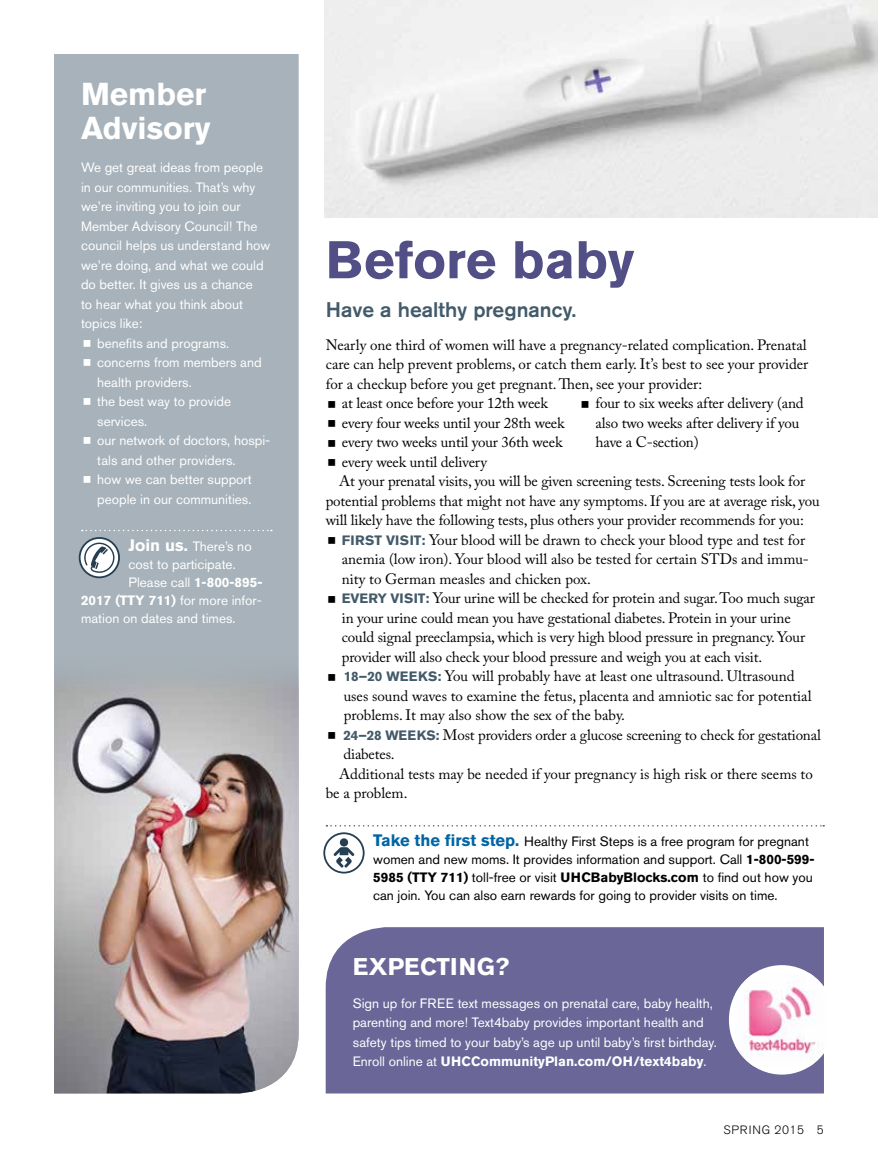
<style>
.page{position:relative;width:878px;height:1161px;background:#fff}
.page>*{position:absolute;margin:0;border:0;box-sizing:border-box;transform-origin:0 0}
.t1{font:700 52.5px "Akzidenz Grotesk BE";color:#524e86}
.t2{font:700 31.5px/34.5px "Akzidenz Grotesk BE";color:#fff}
.t3{font:700 24px "Akzidenz Grotesk BE";letter-spacing:.02em;color:#fff}
.t4{font:500 21px "Akzidenz Grotesk BE";color:#425a69}
.t5{font:15px/19.5px "Adobe Caslon Pro";letter-spacing:-.01em;color:#000}
.t6{font:13.5px/19.5px "Akzidenz Grotesk BE";color:#fff}
.t7{font:13.5px/18px "Akzidenz Grotesk BE";color:#000}
.t8{font:300 12px "Akzidenz Grotesk BE";letter-spacing:.07em;color:#000}
.s1{font-weight:700;font-size:16.5px}
.s2{font-weight:700}
.s3{font-family:"Akzidenz Grotesk BE";font-weight:700;font-size:13.5px;color:#425a69}
.s4{font-weight:700;font-size:16.5px;color:#0065a4}
</style>
<div class="page">
<img style="left:324px;top:0;width:554px;height:218px">
<div style="left:326px;top:927px;width:498px;height:167px;background:#6a6698"></div>
<div style="left:54px;top:54px;width:244px;height:596px;background:#a7b2ba"></div>
<img style="left:54px;top:650px;width:244px;height:444px">
<svg style="left:323px;top:825px;width:501px;height:49px"></svg>
<svg style="left:82px;top:530px;width:190px;height:1px"></svg>
<svg style="left:79px;top:537px;width:41px;height:41px"></svg>
<div style="left:728px;top:965px;width:106px;height:110px;background:#fff;border-radius:50%"></div>
<img style="left:735px;top:973px;width:89px;height:93px">
<svg style="left:84px;top:340px;width:6px;height:7px"></svg>
<svg style="left:84px;top:359px;width:6px;height:7px"></svg>
<svg style="left:84px;top:398px;width:6px;height:7px"></svg>
<svg style="left:84px;top:437px;width:6px;height:7px"></svg>
<svg style="left:84px;top:476px;width:6px;height:7px"></svg>
<h2 class="t2" style="left:81px;top:76px;width:131px">Member<br>Advisory</h2>
<p class="t6" style="left:81px;top:158px;width:183px">We get great ideas from people</p>
<p class="t6" style="left:81px;top:177px;width:176px">in our communities. That’s why</p>
<p class="t6" style="left:81px;top:197px;width:161px">we’re inviting you to join our</p>
<p class="t6" style="left:81px;top:216px;width:178px">Member Advisory Council! The</p>
<p class="t6" style="left:81px;top:236px;width:191px">council helps us understand how</p>
<p class="t6" style="left:81px;top:255px;width:184px">we’re doing, and what we could</p>
<p class="t6" style="left:81px;top:275px;width:173px">do better. It gives us a chance</p>
<p class="t6" style="left:81px;top:294px;width:164px">to hear what you think about</p>
<p class="t6" style="left:81px;top:314px;width:63px">topics like:</p>
<p class="t6" style="left:97px;top:333px;width:133px">benefits and programs.</p>
<p class="t6" style="left:97px;top:353px;width:166px">concerns from members and</p>
<p class="t6" style="left:97px;top:372px;width:96px">health providers.</p>
<p class="t6" style="left:97px;top:392px;width:135px">the best way to provide</p>
<p class="t6" style="left:97px;top:411px;width:52px">services.</p>
<p class="t6" style="left:97px;top:431px;width:174px">our network of doctors, hospi-</p>
<p class="t6" style="left:97px;top:450px;width:140px">tals and other providers.</p>
<p class="t6" style="left:97px;top:470px;width:156px">how we can better support</p>
<p class="t6" style="left:97px;top:489px;width:156px">people in our communities.</p>
<p class="t6" style="left:129px;top:536px;width:125px"><span class="s1">Join us.</span> There’s no</p>
<p class="t6" style="left:129px;top:554px;width:109px">cost to participate.</p>
<p class="t6" style="left:129px;top:572px;width:135px">Please call <span class="s2">1-800-895-</span></p>
<p class="t6" style="left:81px;top:590px;width:182px"><span class="s2">2017 (TTY 711)</span> for more infor-</p>
<p class="t6" style="left:81px;top:608px;width:156px">mation on dates and times.</p>
<h1 class="t1" style="left:326px;top:230px;width:310px">Before baby</h1>
<h3 class="t4" style="left:326px;top:297px;width:252px">Have a healthy pregnancy.</h3>
<p class="t5" style="left:326px;top:335px;width:482px">Nearly one third of women will have a pregnancy-related complication. Prenatal</p>
<p class="t5" style="left:326px;top:355px;width:484px">care can help prevent problems, or catch them early. It’s best to see your provider</p>
<p class="t5" style="left:326px;top:374px;width:378px">for a checkup before you get pregnant. Then, see your provider:</p>
<p class="t5" style="left:342px;top:394px;width:207px">at least once before your 12th week</p>
<p class="t5" style="left:342px;top:413px;width:224px">every four weeks until your 28th week</p>
<p class="t5" style="left:342px;top:433px;width:222px">every two weeks until your 36th week</p>
<p class="t5" style="left:342px;top:452px;width:146px">every week until delivery</p>
<p class="t5" style="left:595px;top:394px;width:210px">four to six weeks after delivery (and also two weeks after delivery if you have a C-section)</p>
<p class="t5" style="left:326px;top:472px;width:495px;text-indent:13px">At your prenatal visits, you will be given screening tests. Screening tests look for potential problems that might not have any symptoms. If you are at average risk, you will likely have the following tests, plus others your provider recommends for you:</p>
<p class="t5" style="left:342px;top:530px;width:465px"><span class="s3">FIRST VISIT:</span> Your blood will be drawn to check your blood type and test for</p>
<p class="t5" style="left:342px;top:550px;width:468px">anemia (low iron). Your blood will also be tested for certain STDs and immu-</p>
<p class="t5" style="left:342px;top:569px;width:250px">nity to German measles and chicken pox.</p>
<p class="t5" style="left:342px;top:589px;width:474px"><span class="s3">EVERY VISIT:</span> Your urine will be checked for protein and sugar. Too much sugar</p>
<p class="t5" style="left:342px;top:608px;width:450px">in your urine could mean you have gestational diabetes. Protein in your urine</p>
<p class="t5" style="left:342px;top:628px;width:464px">could signal preeclampsia, which is very high blood pressure in pregnancy. Your</p>
<p class="t5" style="left:342px;top:647px;width:422px">provider will also check your blood pressure and weigh you at each visit.</p>
<p class="t5" style="left:344px;top:667px;width:452px"><span class="s3">18–20 WEEKS:</span> You will probably have at least one ultrasound. Ultrasound</p>
<p class="t5" style="left:343px;top:686px;width:469px">uses sound waves to examine the fetus, placenta and amniotic sac for potential</p>
<p class="t5" style="left:343px;top:706px;width:283px">problems. It may also show the sex of the baby.</p>
<p class="t5" style="left:343px;top:725px;width:479px"><span class="s3">24–28 WEEKS:</span> Most providers order a glucose screening to check for gestational</p>
<p class="t5" style="left:343px;top:745px;width:53px">diabetes.</p>
<p class="t5" style="left:339px;top:764px;width:475px">Additional tests may be needed if your pregnancy is high risk or there seems to</p>
<p class="t5" style="left:326px;top:784px;width:83px">be a problem.</p>
<p class="t7" style="left:373px;top:832px;width:443px"><span class="s4">Take the first step.</span> Healthy First Steps is a free program for pregnant women and new moms. It provides information and support. Call <span class="s2">1-800-599- 5985 (TTY 711)</span> toll-free or visit <span class="s2">UHCBabyBlocks.com</span> to find out how you can join. You can also earn rewards for going to provider visits on time.</p>
<h3 class="t3" style="left:352px;top:953px;width:158px">EXPECTING?</h3>
<p class="t6" style="left:352px;top:993px;width:366px">Sign up for FREE text messages on prenatal care, baby health, parenting and more! Text4baby provides important health and safety tips timed to your baby’s age up until baby’s first birthday.<br>Enroll online at <span class="s2">UHCCommunityPlan.com/OH/text4baby</span>.</p>
<p class="t8" style="left:723px;top:1123px;width:102px">SPRING 2015 5</p>
</div>
